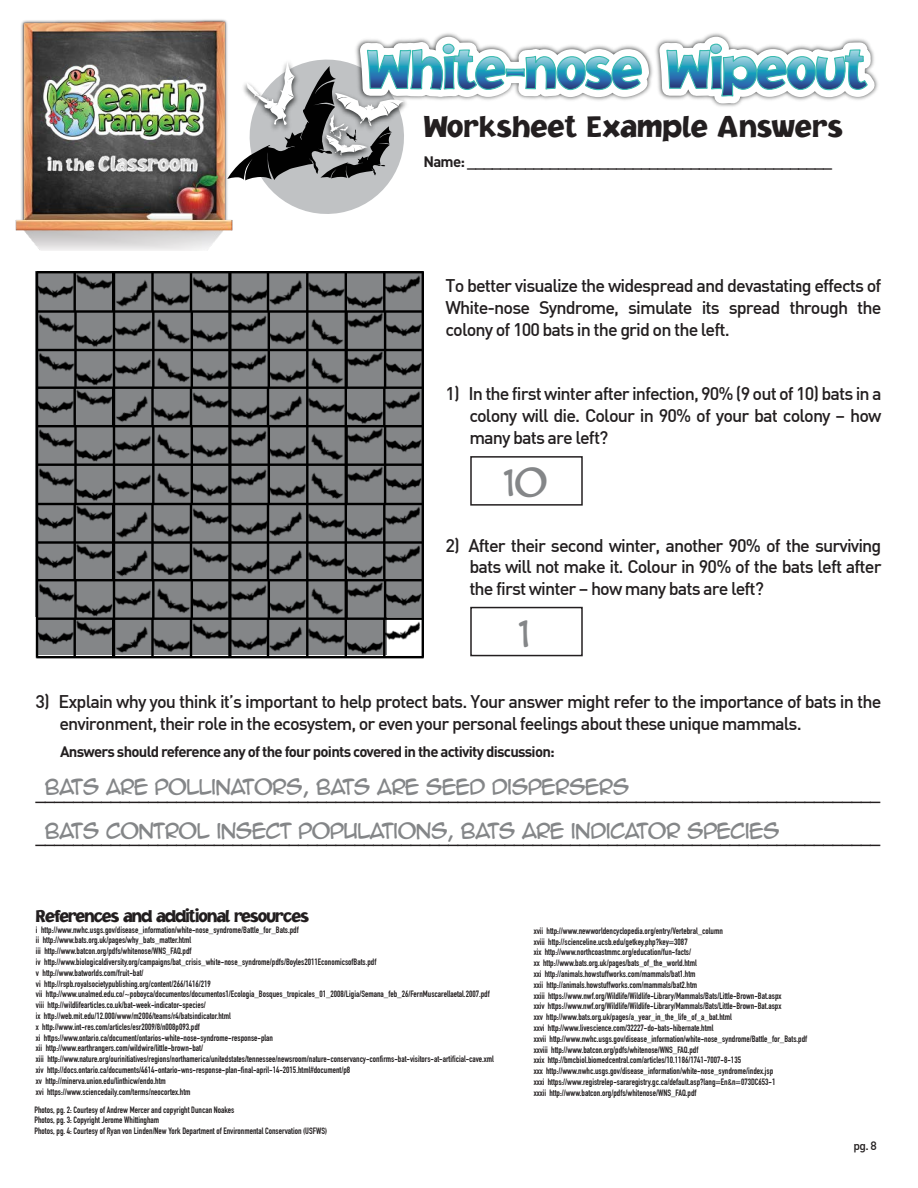
<style>
.page{position:relative;width:918px;height:1188px;background:#fff}
.page>*{position:absolute;margin:0;border:0;box-sizing:border-box;transform-origin:0 0}
.t1{font:34.5px "Anime Ace 2.0 BB";color:#848688}
.t2{font:31.5px "Jacoby ICG Black";color:#231f20}
.t3{font:19.5px "Anime Ace 2.0 BB";letter-spacing:-.05em;color:#848688}
.t4{font:500 18px/21.6px "DIN";letter-spacing:-.05em;color:#231f20;text-align:justify}
.t5{font:18px "Jacoby ICG Black";letter-spacing:-.05em;color:#231f20}
.t6{font:700 15px "DIN Pro";letter-spacing:-.05em;color:#231f20}
.t7{font:500 12px "DIN";color:#231f20}
.t8{font:700 9px/10.8px "DIN Condensed";color:#231f20}
</style>
<div class="page">
<svg style="left:244px;top:33px;width:634px;height:181px"></svg>
<img style="left:36px;top:617px;width:388px;height:42px">
<svg style="left:36px;top:271px;width:388px;height:346px;background:#616364"></svg>
<svg style="left:36px;top:617px;width:350px;height:38px;background:#616264"></svg>
<div style="left:470px;top:456px;width:113px;height:50px;border:2px solid #231f20"></div>
<div style="left:470px;top:607px;width:113px;height:49px;border:2px solid #231f20"></div>
<img style="left:15px;top:19px;width:229px;height:232px">
<h2 class="t2" style="left:423px;top:107px;width:421px">Worksheet Example Answers</h2>
<h3 class="t6" style="left:423px;top:151px;width:410px">Name: ____________________________________________</h3>
<h3 class="t4" style="left:446px;top:274px;width:438px">To better visualize the widespread and devastating effects of White-nose Syndrome, simulate its spread through the colony of 100 bats in the grid on the left.</h3>
<h3 class="t4" style="left:469px;top:382px;width:414px;text-indent:-24px">1) In the first winter after infection, 90% (9 out of 10) bats in a colony will die. Colour in 90% of your bat colony – how many bats are left?</h3>
<h1 class="t1" style="left:503px;top:460px;width:47px">10</h1>
<h3 class="t4" style="left:469px;top:534px;width:414px;text-indent:-24px">2) After their second winter, another 90% of the surviving bats will not make it. Colour in 90% of the bats left after the first winter – how many bats are left?</h3>
<h1 class="t1" style="left:518px;top:611px;width:14px">1</h1>
<h3 class="t4" style="left:59px;top:690px;width:824px;text-indent:-24px">3) Explain why you think it’s important to help protect bats. Your answer might refer to the importance of bats in the environment, their role in the ecosystem, or even your personal feelings about these unique mammals.</h3>
<h3 class="t6" style="left:60px;top:741px;width:496px">Answers should reference any of the four points covered in the activity discussion:</h3>
<h3 class="t3" style="left:44px;top:775px;width:587px">BATS ARE POLLINATORS, BATS ARE SEED DISPERSERS</h3>
<h3 class="t3" style="left:44px;top:818px;width:737px">BATS CONTROL INSECT POPULATIONS, BATS ARE INDICATOR SPECIES</h3>
<h3 class="t4" style="left:36px;top:782px;width:846px">__________________________________________________________________________________________</h3>
<h3 class="t4" style="left:36px;top:825px;width:846px">__________________________________________________________________________________________</h3>
<h3 class="t5" style="left:36px;top:905px;width:275px">References and additional resources</h3>
<p class="t8" style="left:36px;top:924px;width:459px">i http://www.nwhc.usgs.gov/disease_information/white-nose_syndrome/Battle_for_Bats.pdf<br>ii http://www.bats.org.uk/pages/why_bats_matter.html<br>iii http://www.batcon.org/pdfs/whitenose/WNS_FAQ.pdf<br>iv http://www.biologicaldiversity.org/campaigns/bat_crisis_white-nose_syndrome/pdfs/Boyles2011EconomicsofBats.pdf<br>v http://www.batworlds.com/fruit-bat/<br>vi http://rspb.royalsocietypublishing.org/content/266/1416/219<br>vii http://www.unalmed.edu.co/~poboyca/documentos/documentos1/Ecologia_Bosques_tropicales_01_2008/Ligia/Semana_feb_26/FernMuscarellaetal.2007.pdf viii http://wildlifearticles.co.uk/bat-week-indicator-species/<br>ix http://web.mit.edu/12.000/www/m2006/teams/r4/batsindicator.html<br>x http://www.int-res.com/articles/esr2009/8/n008p093.pdf<br>xi https://www.ontario.ca/document/ontarios-white-nose-syndrome-response-plan<br>xii http://www.earthrangers.com/wildwire/little-brown-bat/<br>xiii http://www.nature.org/ourinitiatives/regions/northamerica/unitedstates/tennessee/newsroom/nature-conservancy-confirms-bat-visitors-at-artificial-cave.xml xiv http://docs.ontario.ca/documents/4614-ontario-wns-response-plan-final-april-14-2015.html#document/p8<br>xv http://minerva.union.edu/linthicw/endo.htm<br>xvi https://www.sciencedaily.com/terms/neocortex.htm</p>
<p class="t8" style="left:534px;top:925px;width:275px">xvii http://www.newworldencyclopedia.org/entry/Vertebral_column<br>xviii http://scienceline.ucsb.edu/getkey.php?key=3087<br>xix http://www.northcoastmmc.org/education/fun-facts/<br>xx http://www.bats.org.uk/pages/bats_of_the_world.html<br>xxi http://animals.howstuffworks.com/mammals/bat1.htm<br>xxii http://animals.howstuffworks.com/mammals/bat2.htm<br>xxiii https://www.nwf.org/Wildlife/Wildlife-Library/Mammals/Bats/Little-Brown-Bat.aspx<br>xxiv https://www.nwf.org/Wildlife/Wildlife-Library/Mammals/Bats/Little-Brown-Bat.aspx<br>xxv http://www.bats.org.uk/pages/a_year_in_the_life_of_a_bat.html<br>xxvi http://www.livescience.com/32227-do-bats-hibernate.html<br>xxvii http://www.nwhc.usgs.gov/disease_information/white-nose_syndrome/Battle_for_Bats.pdf xxviii http://www.batcon.org/pdfs/whitenose/WNS_FAQ.pdf<br>xxix http://bmcbiol.biomedcentral.com/articles/10.1186/1741-7007-8-135<br>xxx http://www.nwhc.usgs.gov/disease_information/white-nose_syndrome/index.jsp<br>xxxi https://www.registrelep-sararegistry.gc.ca/default.asp?lang=En&amp;n=073DC653-1<br>xxxii http://www.batcon.org/pdfs/whitenose/WNS_FAQ.pdf</p>
<p class="t8" style="left:34px;top:1104px;width:294px">Photos, pg. 2: Courtesy of Andrew Mercer and copyright Duncan Noakes<br>Photos, pg. 3: Copyright Jerome Whittingham<br>Photos, pg. 4: Courtesy of Ryan von Linden/New York Department of Environmental Conservation (USFWS)</p>
<h3 class="t7" style="left:854px;top:1138px;width:25px">pg. 8</h3>
</div>
